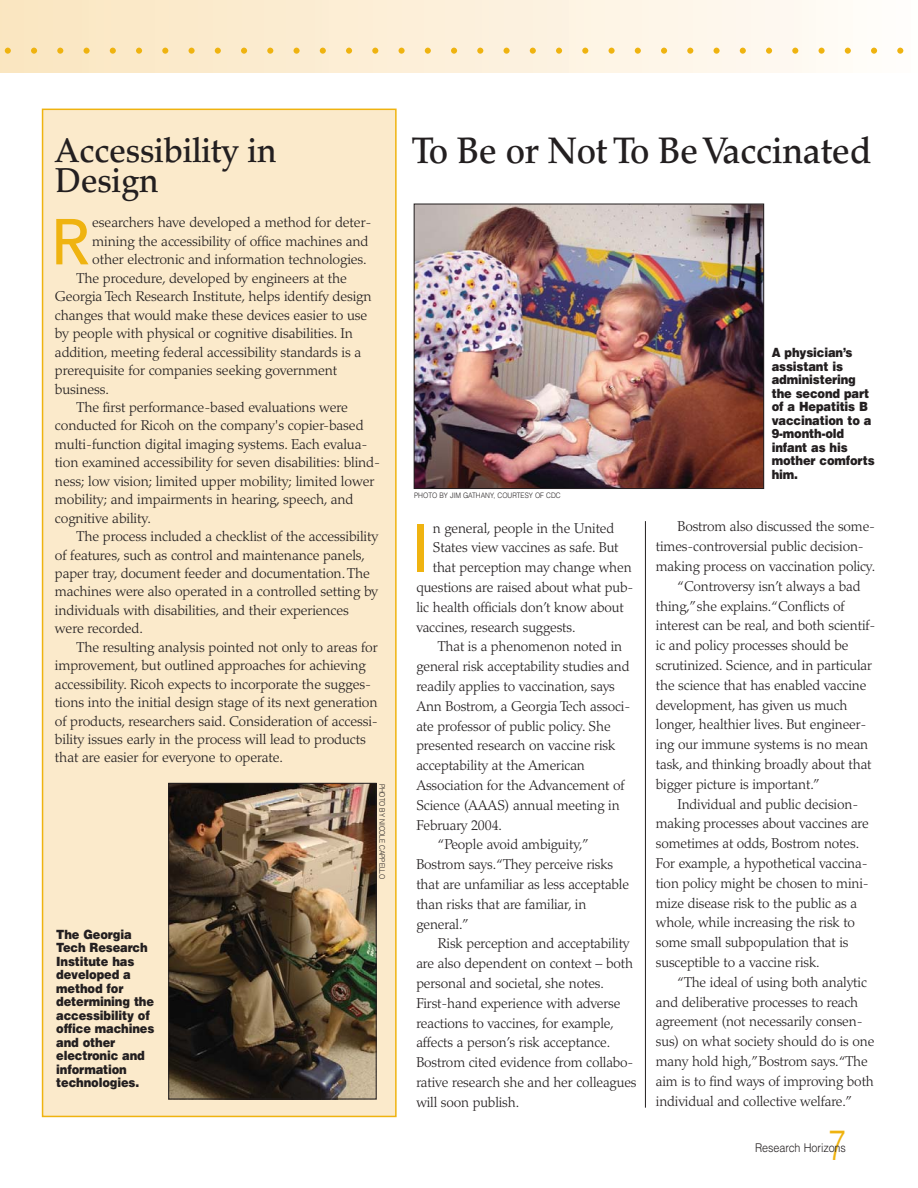
<style>
.page{position:relative;width:918px;height:1188px;background:#fff}
.page>*{position:absolute;margin:0;border:0;box-sizing:border-box;transform-origin:0 0}
.t1{font:500 67.8px "Avenir";color:#efb310}
.t2{font:500 64.2px "Avenir";color:#efb310}
.t3{font:52.5px "Palatino";color:#efb310}
.t4{font:300 42px "Helvetica";color:#efb310;scale:.77 1}
.t5{font:500 36.75px "Palatino";letter-spacing:-.01em;color:#231f20;scale:.95 1}
.t6{font:500 34.5px/30px "Palatino";letter-spacing:-.01em;color:#231f20;scale:.95 1}
.t7{font:300 14.25px "Palatino";letter-spacing:-.01em;color:#231f20}
.t8{font:900 12.75px/13.5px "Helvetica";letter-spacing:-.015em;color:#231f20;scale:.9 1}
.t9{font:300 12px "Helvetica";letter-spacing:-.005em;color:#231f20;scale:.9 1}
.t10{font:300 7.5px "Helvetica";color:#231f20;scale:.9 1}
</style>
<div class="page">
<div style="left:43px;top:109px;width:353px;height:1007px;background:#fbeacb"></div>
<div style="left:42px;top:109px;width:355px;height:1008px;border:2px solid #efb310"></div>
<img style="left:170px;top:785px;width:205px;height:312px">
<div style="left:168px;top:783px;width:209px;height:316px;border:1px solid #231f20"></div>
<img style="left:416px;top:206px;width:346px;height:281px">
<div style="left:414px;top:204px;width:350px;height:285px;border:1px solid #231f20"></div>
<div style="left:0;top:0;width:918px;height:72px;background:linear-gradient(to right,#fae5bf,#fffcfa)"></div>
<hr style="left:645px;top:521px;width:1px;height:587px;background:#231f20">
<h3 class="t3" style="left:1px;top:15px;width:907px">...................................</h3>
<h3 class="t6" style="left:55px;top:139px;width:235px">Accessibility in<br>Design</h3>
<h2 class="t2" style="left:50px;top:216px;width:41px">R</h2>
<p class="t7" style="left:92px;top:217px;width:281px">esearchers have developed a method for deter-</p>
<p class="t7" style="left:92px;top:236px;width:278px">mining the accessibility of office machines and</p>
<p class="t7" style="left:92px;top:254px;width:276px">other electronic and information technologies.</p>
<p class="t7" style="left:77px;top:272px;width:272px">The procedure, developed by engineers at the</p>
<p class="t7" style="left:55px;top:291px;width:318px">Georgia Tech Research Institute, helps identify design</p>
<p class="t7" style="left:55px;top:309px;width:314px">changes that would make these devices easier to use</p>
<p class="t7" style="left:55px;top:328px;width:300px">by people with physical or cognitive disabilities. In</p>
<p class="t7" style="left:55px;top:346px;width:308px">addition, meeting federal accessibility standards is a</p>
<p class="t7" style="left:55px;top:365px;width:284px">prerequisite for companies seeking government</p>
<p class="t7" style="left:55px;top:383px;width:56px">business.</p>
<p class="t7" style="left:77px;top:402px;width:273px">The first performance-based evaluations were</p>
<p class="t7" style="left:55px;top:420px;width:310px">conducted for Ricoh on the company's copier-based</p>
<p class="t7" style="left:55px;top:438px;width:314px">multi-function digital imaging systems. Each evalua-</p>
<p class="t7" style="left:55px;top:457px;width:327px">tion examined accessibility for seven disabilities: blind-</p>
<p class="t7" style="left:55px;top:475px;width:321px">ness; low vision; limited upper mobility; limited lower</p>
<p class="t7" style="left:55px;top:494px;width:300px">mobility; and impairments in hearing, speech, and</p>
<p class="t7" style="left:55px;top:512px;width:98px">cognitive ability.</p>
<p class="t7" style="left:77px;top:531px;width:303px">The process included a checklist of the accessibility</p>
<p class="t7" style="left:55px;top:549px;width:312px">of features, such as control and maintenance panels,</p>
<p class="t7" style="left:55px;top:568px;width:317px">paper tray, document feeder and documentation. The</p>
<p class="t7" style="left:55px;top:586px;width:325px">machines were also operated in a controlled setting by</p>
<p class="t7" style="left:55px;top:605px;width:296px">individuals with disabilities, and their experiences</p>
<p class="t7" style="left:55px;top:623px;width:89px">were recorded.</p>
<p class="t7" style="left:77px;top:641px;width:303px">The resulting analysis pointed not only to areas for</p>
<p class="t7" style="left:55px;top:660px;width:312px">improvement, but outlined approaches for achieving</p>
<p class="t7" style="left:55px;top:678px;width:318px">accessibility. Ricoh expects to incorporate the sugges-</p>
<p class="t7" style="left:55px;top:697px;width:324px">tions into the initial design stage of its next generation</p>
<p class="t7" style="left:55px;top:715px;width:325px">of products, researchers said. Consideration of accessi-</p>
<p class="t7" style="left:55px;top:734px;width:312px">bility issues early in the process will lead to products</p>
<p class="t7" style="left:55px;top:752px;width:230px">that are easier for everyone to operate.</p>
<p class="t8" style="left:56px;top:929px;width:111px">The Georgia<br>Tech Research<br>Institute has developed a method for determining the accessibility of office machines and other electronic and information technologies.</p>
<p class="t10" style="left:385px;top:784px;width:108px;rotate:90deg">PHOTO BY NICOLE CAPPELLO</p>
<h3 class="t5" style="left:412px;top:136px;width:485px">To Be or Not To Be Vaccinated</h3>
<p class="t10" style="left:414px;top:493px;width:164px">PHOTO BY JIM GATHANY, COURTESY OF CDC</p>
<h1 class="t1" style="left:412px;top:521px;width:20px">I</h1>
<p class="t7" style="left:433px;top:522px;width:183px">n general, people in the United</p>
<p class="t7" style="left:433px;top:542px;width:187px">States view vaccines as safe. But</p>
<p class="t7" style="left:433px;top:562px;width:200px">that perception may change when</p>
<p class="t7" style="left:416px;top:582px;width:219px">questions are raised about what pub-</p>
<p class="t7" style="left:416px;top:601px;width:209px">lic health officials don’t know about</p>
<p class="t7" style="left:416px;top:621px;width:161px">vaccines, research suggests.</p>
<p class="t7" style="left:438px;top:641px;width:186px">That is a phenomenon noted in</p>
<p class="t7" style="left:416px;top:661px;width:215px">general risk acceptability studies and</p>
<p class="t7" style="left:416px;top:681px;width:200px">readily applies to vaccination, says</p>
<p class="t7" style="left:416px;top:700px;width:216px">Ann Bostrom, a Georgia Tech associ-</p>
<p class="t7" style="left:416px;top:720px;width:196px">ate professor of public policy. She</p>
<p class="t7" style="left:416px;top:740px;width:201px">presented research on vaccine risk</p>
<p class="t7" style="left:416px;top:760px;width:170px">acceptability at the American</p>
<p class="t7" style="left:416px;top:780px;width:210px">Association for the Advancement of</p>
<p class="t7" style="left:416px;top:799px;width:205px">Science (AAAS) annual meeting in</p>
<p class="t7" style="left:416px;top:819px;width:87px">February 2004.</p>
<p class="t7" style="left:438px;top:839px;width:152px">“People avoid ambiguity,”</p>
<p class="t7" style="left:416px;top:859px;width:198px">Bostrom says.“They perceive risks</p>
<p class="t7" style="left:416px;top:879px;width:214px">that are unfamiliar as less acceptable</p>
<p class="t7" style="left:416px;top:898px;width:172px">than risks that are familiar, in</p>
<p class="t7" style="left:416px;top:918px;width:54px">general.”</p>
<p class="t7" style="left:438px;top:938px;width:193px">Risk perception and acceptability</p>
<p class="t7" style="left:416px;top:958px;width:218px">are also dependent on context – both</p>
<p class="t7" style="left:416px;top:978px;width:189px">personal and societal, she notes.</p>
<p class="t7" style="left:416px;top:997px;width:206px">First-hand experience with adverse</p>
<p class="t7" style="left:416px;top:1017px;width:199px">reactions to vaccines, for example,</p>
<p class="t7" style="left:416px;top:1037px;width:195px">affects a person’s risk acceptance.</p>
<p class="t7" style="left:416px;top:1057px;width:219px">Bostrom cited evidence from collabo-</p>
<p class="t7" style="left:416px;top:1077px;width:222px">rative research she and her colleagues</p>
<p class="t7" style="left:416px;top:1096px;width:104px">will soon publish.</p>
<p class="t8" style="left:772px;top:347px;width:116px">A physician’s assistant is administering the second part of a Hepatitis B vaccination to a<br>9-month-old infant as his mother comforts him.</p>
<p class="t7" style="left:678px;top:521px;width:199px">Bostrom also discussed the some-</p>
<p class="t7" style="left:656px;top:541px;width:209px">times-controversial public decision-</p>
<p class="t7" style="left:656px;top:561px;width:221px">making process on vaccination policy.</p>
<p class="t7" style="left:678px;top:580px;width:185px">“Controversy isn’t always a bad</p>
<p class="t7" style="left:656px;top:600px;width:190px">thing,”she explains.“Conflicts of</p>
<p class="t7" style="left:656px;top:620px;width:221px">interest can be real, and both scientif-</p>
<p class="t7" style="left:656px;top:640px;width:194px">ic and policy processes should be</p>
<p class="t7" style="left:656px;top:660px;width:218px">scrutinized. Science, and in particular</p>
<p class="t7" style="left:656px;top:679px;width:212px">the science that has enabled vaccine</p>
<p class="t7" style="left:656px;top:699px;width:193px">development, has given us much</p>
<p class="t7" style="left:656px;top:719px;width:212px">longer, healthier lives. But engineer-</p>
<p class="t7" style="left:656px;top:739px;width:214px">ing our immune systems is no mean</p>
<p class="t7" style="left:656px;top:759px;width:217px">task, and thinking broadly about that</p>
<p class="t7" style="left:656px;top:778px;width:166px">bigger picture is important.”</p>
<p class="t7" style="left:678px;top:798px;width:182px">Individual and public decision-</p>
<p class="t7" style="left:656px;top:818px;width:215px">making processes about vaccines are</p>
<p class="t7" style="left:656px;top:838px;width:205px">sometimes at odds, Bostrom notes.</p>
<p class="t7" style="left:656px;top:858px;width:213px">For example, a hypothetical vaccina-</p>
<p class="t7" style="left:656px;top:877px;width:214px">tion policy might be chosen to mini-</p>
<p class="t7" style="left:656px;top:897px;width:203px">mize disease risk to the public as a</p>
<p class="t7" style="left:656px;top:917px;width:201px">whole, while increasing the risk to</p>
<p class="t7" style="left:656px;top:937px;width:194px">some small subpopulation that is</p>
<p class="t7" style="left:656px;top:957px;width:165px">susceptible to a vaccine risk.</p>
<p class="t7" style="left:678px;top:976px;width:191px">“The ideal of using both analytic</p>
<p class="t7" style="left:656px;top:996px;width:204px">and deliberative processes to reach</p>
<p class="t7" style="left:656px;top:1016px;width:208px">agreement (not necessarily consen-</p>
<p class="t7" style="left:656px;top:1036px;width:220px">sus) on what society should do is one</p>
<p class="t7" style="left:656px;top:1056px;width:213px">many hold high,”Bostrom says.“The</p>
<p class="t7" style="left:656px;top:1075px;width:220px">aim is to find ways of improving both</p>
<p class="t7" style="left:656px;top:1095px;width:198px">individual and collective welfare.”</p>
<h3 class="t4" style="left:828px;top:1129px;width:25px">7</h3>
<p class="t9" style="left:755px;top:1143px;width:103px">Research Horizons</p>
</div>
